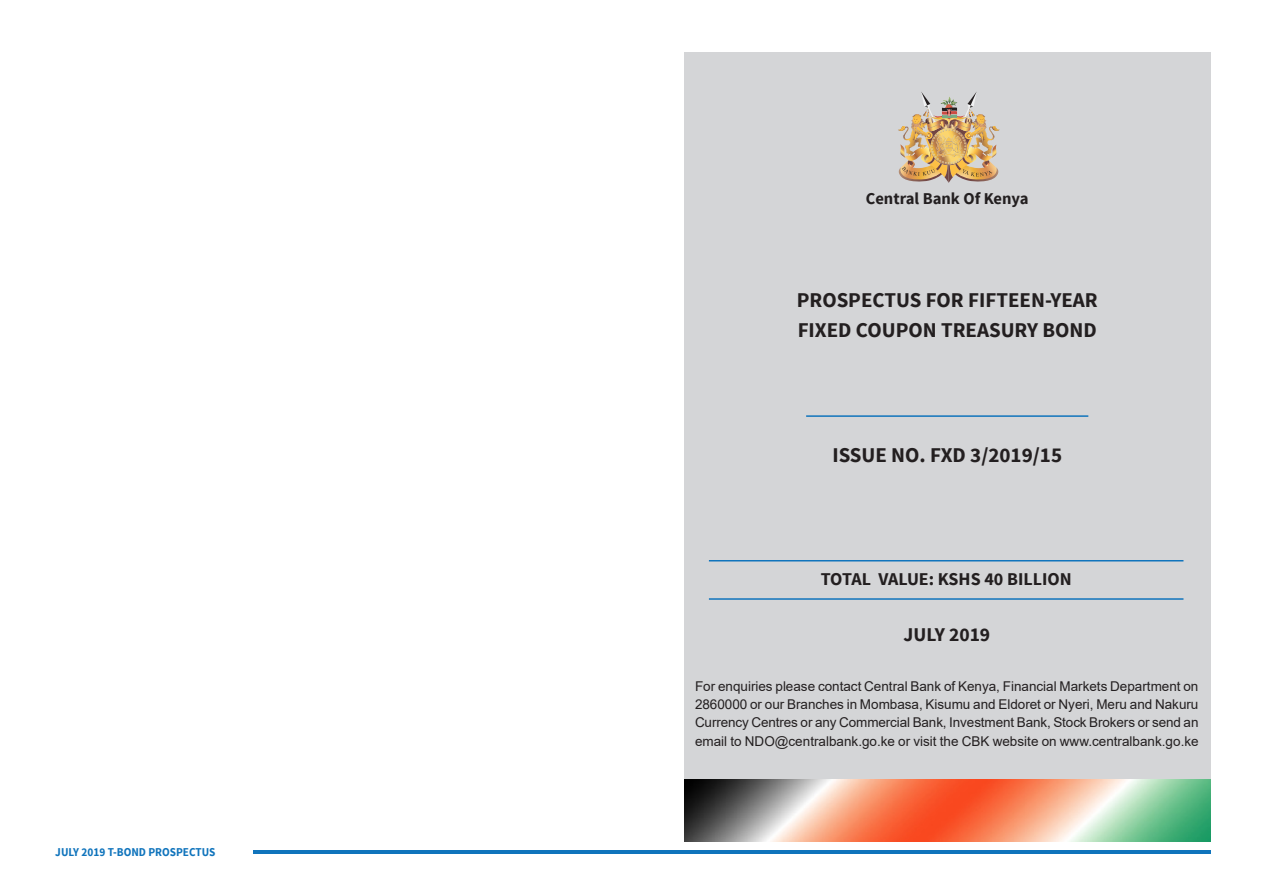
<style>
.page{position:relative;width:1263px;height:893px;background:#fff}
.page>*{position:absolute;margin:0;border:0;box-sizing:border-box;transform-origin:0 0}
.t1{font:700 21px "Source Sans Pro";color:#231f20}
.t2{font:700 19.5px "Source Sans Pro";color:#231f20}
.t3{font:700 18px "Source Sans Pro";color:#231f20}
.t4{font:700 16.5px "Source Sans Pro";color:#231f20}
.t5{font:13.5px/18px "Arial";color:#231f20;text-align:justify}
.t6{font:700 12px "Source Sans Pro";color:#1074bc;scale:.94 1}
</style>
<div class="page">
<hr style="left:253px;top:850px;width:957px;height:3px;background:#1074bc">
<div style="left:684px;top:53px;width:526px;height:788px;background:#d4d5d7"></div>
<img style="left:898px;top:92px;width:102px;height:91px">
<hr style="left:806px;top:415px;width:282px;height:2px;background:#1074bc">
<hr style="left:709px;top:560px;width:474px;height:1px;background:#1074bc">
<hr style="left:709px;top:598px;width:474px;height:2px;background:#1074bc">
<img style="left:684px;top:779px;width:526px;height:62px">
<p class="t6" style="left:55px;top:844px;width:172px">JULY 2019 T-BOND PROSPECTUS</p>
<p class="t4" style="left:866px;top:188px;width:164px">Central Bank Of Kenya</p>
<p class="t1" style="left:797px;top:286px;width:303px">PROSPECTUS FOR FIFTEEN-YEAR</p>
<p class="t1" style="left:798px;top:316px;width:301px">FIXED COUPON TREASURY BOND</p>
<p class="t1" style="left:832px;top:442px;width:231px">ISSUE NO. FXD 3/2019/15</p>
<p class="t3" style="left:821px;top:567px;width:252px">TOTAL VALUE: KSHS 40 BILLION</p>
<p class="t2" style="left:903px;top:622px;width:88px">JULY 2019</p>
<p class="t5" style="left:695px;top:678px;width:505px">For enquiries please contact Central Bank of Kenya, Financial Markets Department on 2860000 or our Branches in Mombasa, Kisumu and Eldoret or Nyeri, Meru and Nakuru Currency Centres or any Commercial Bank, Investment Bank, Stock Brokers or send an email to NDO@centralbank.go.ke or visit the CBK website on www.centralbank.go.ke</p>
</div>
